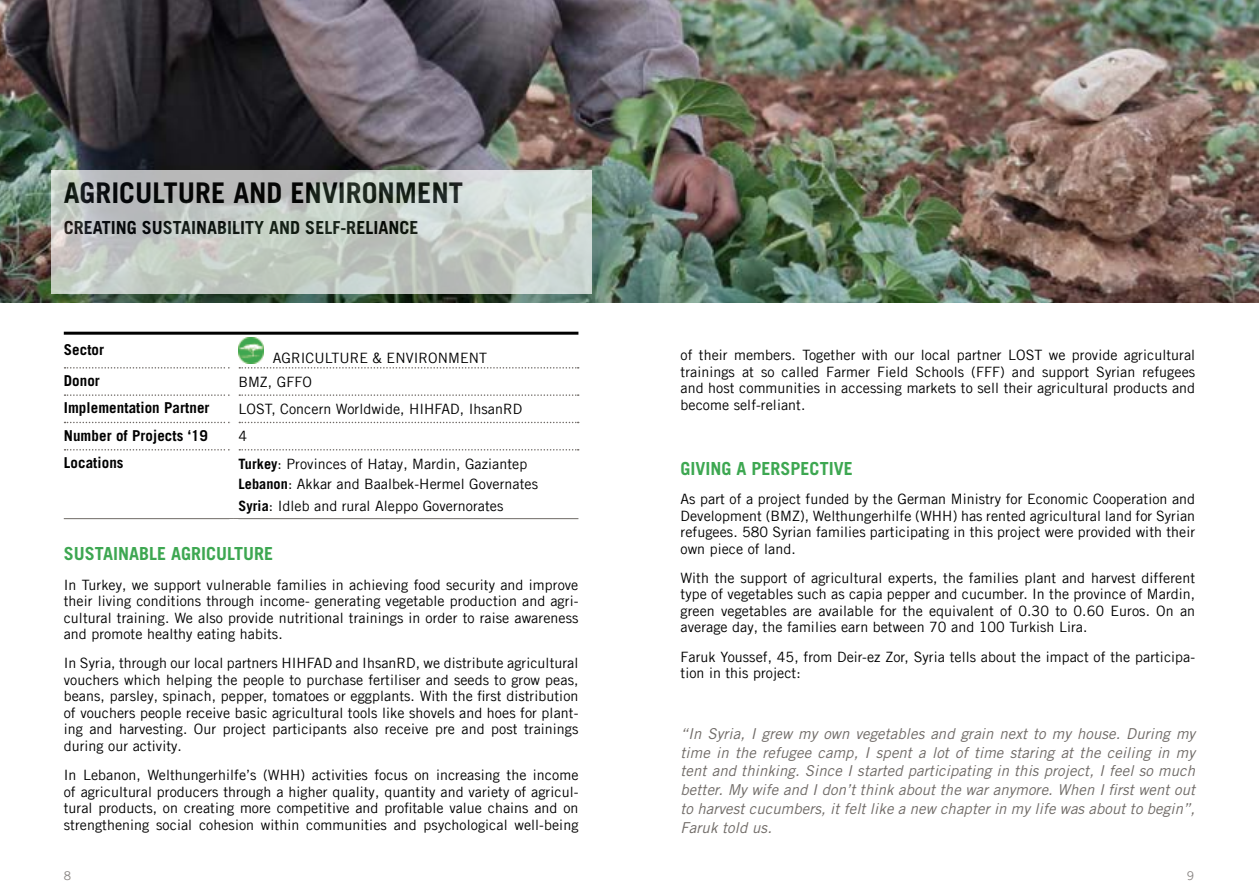
<style>
.page{position:relative;width:1259px;height:893px;background:#fff}
.page>*{position:absolute;margin:0;border:0;box-sizing:border-box;transform-origin:0 0}
.t1{font:700 28.5px "Trade Gothic LT Com";color:#000}
.t2{font:700 18px "Trade Gothic LT Com";color:#3da751}
.t3{font:700 18px "Trade Gothic LT Com";color:#000}
.t4{font:italic 15px/18.8px "Trade Gothic LT Com";letter-spacing:.005em;color:#6f6a66;text-align:justify}
.t5{font:700 15px "Trade Gothic LT Com";letter-spacing:.005em;color:#000}
.t6{font:14.25px/16.5px "Trade Gothic LT Com";letter-spacing:.005em;color:#000;text-align:justify}
.t7{font:12px "Trade Gothic LT Com";color:#888482}
.s1{font-weight:700}
</style>
<div class="page">
<svg style="left:64px;top:337px;width:514px;height:183px"></svg>
<svg style="left:239px;top:367px;width:340px;height:2px"></svg>
<svg style="left:239px;top:394px;width:340px;height:2px"></svg>
<svg style="left:239px;top:422px;width:340px;height:1px"></svg>
<svg style="left:239px;top:449px;width:340px;height:2px"></svg>
<svg style="left:65px;top:367px;width:164px;height:2px"></svg>
<svg style="left:65px;top:394px;width:164px;height:2px"></svg>
<svg style="left:65px;top:422px;width:164px;height:1px"></svg>
<svg style="left:65px;top:449px;width:164px;height:2px"></svg>
<div style="left:229px;top:334px;width:9px;height:34px;background:#fff"></div>
<div style="left:229px;top:368px;width:9px;height:27px;background:#fff"></div>
<div style="left:229px;top:395px;width:9px;height:27px;background:#fff"></div>
<div style="left:229px;top:422px;width:9px;height:28px;background:#fff"></div>
<div style="left:229px;top:450px;width:9px;height:68px;background:#fff"></div>
<hr style="left:64px;top:518px;width:170px;height:1px;background:#6f6a66">
<hr style="left:234px;top:518px;width:344px;height:1px;background:#6f6a66">
<img style="left:238px;top:338px;width:26px;height:25px">
<img style="left:0;top:0;width:1259px;height:303px">
<svg style="left:51px;top:170px;width:540px;height:123px;background:#c4cbc6"></svg>
<hr style="left:64px;top:332px;width:514px;height:3px;background:#000">
<h1 class="t1" style="left:64px;top:176px;width:401px">AGRICULTURE AND ENVIRONMENT</h1>
<p class="t3" style="left:64px;top:216px;width:356px">CREATING SUSTAINABILITY AND SELF-RELIANCE</p>
<p class="t5" style="left:64px;top:341px;width:42px">Sector</p>
<p class="t6" style="left:273px;top:350px;width:216px">AGRICULTURE &amp; ENVIRONMENT</p>
<p class="t5" style="left:64px;top:371px;width:38px">Donor</p>
<p class="t6" style="left:238px;top:373px;width:75px">BMZ, GFFO</p>
<p class="t5" style="left:64px;top:399px;width:147px">Implementation Partner</p>
<p class="t6" style="left:238px;top:400px;width:285px">LOST, Concern Worldwide, HIHFAD, IhsanRD</p>
<p class="t5" style="left:64px;top:426px;width:146px">Number of Projects ‘19</p>
<p class="t6" style="left:238px;top:428px;width:10px">4</p>
<p class="t5" style="left:64px;top:453px;width:61px">Locations</p>
<p class="t6" style="left:238px;top:453px;width:301px;line-height:21.1px;text-align:left"><span class="s1">Turkey</span>: Provinces of Hatay, Mardin, Gaziantep<br><span class="s1">Lebanon</span>: Akkar and Baalbek-Hermel Governates<br><span class="s1">Syria</span>: Idleb and rural Aleppo Governorates</p>
<p class="t2" style="left:64px;top:543px;width:211px">SUSTAINABLE AGRICULTURE</p>
<p class="t6" style="left:64px;top:576px;width:516px">In Turkey, we support vulnerable families in achieving food security and improve their living conditions through income- generating vegetable production and agri&shy;cultural training. We also provide nutritional trainings in order to raise awareness and promote healthy eating habits.</p>
<p class="t6" style="left:64px;top:655px;width:516px">In Syria, through our local partners HIHFAD and IhsanRD, we distribute agricultural vouchers which helping the people to purchase fertiliser and seeds to grow peas, beans, parsley, spinach, pepper, tomatoes or eggplants. With the first distribution of vouchers people receive basic agricultural tools like shovels and hoes for plant&shy;ing and harvesting. Our project participants also receive pre and post trainings during our activity.</p>
<p class="t6" style="left:64px;top:766px;width:516px">In Lebanon, Welthungerhilfe’s (WHH) activities focus on increasing the income of agricultural producers through a higher quality, quantity and variety of agricul&shy;tural products, on creating more competitive and profitable value chains and on strengthening social cohesion within communities and psychological well-being</p>
<p class="t6" style="left:680px;top:347px;width:516px">of their members. Together with our local partner LOST we provide agricultural trainings at so called Farmer Field Schools (FFF) and support Syrian refugees and host communities in accessing markets to sell their agricultural products and become self-reliant.</p>
<p class="t2" style="left:680px;top:457px;width:174px">GIVING A PERSPECTIVE</p>
<p class="t6" style="left:680px;top:490px;width:516px">As part of a project funded by the German Ministry for Economic Cooperation and Development (BMZ), Welthungerhilfe (WHH) has rented agricultural land for Syrian refugees. 580 Syrian families participating in this project were provided with their own piece of land.</p>
<p class="t6" style="left:680px;top:569px;width:516px">With the support of agricultural experts, the families plant and harvest different type of vegetables such as capia pepper and cucumber. In the province of Mardin, green vegetables are available for the equivalent of 0.30 to 0.60 Euros. On an average day, the families earn between 70 and 100 Turkish Lira.</p>
<p class="t6" style="left:680px;top:648px;width:516px">Faruk Youssef, 45, from Deir-ez Zor, Syria tells about the impact of the participa&shy;tion in this project:</p>
<p class="t4" style="left:680px;top:724px;width:516px">“In Syria, I grew my own vegetables and grain next to my house. During my time in the refugee camp, I spent a lot of time staring at the ceiling in my tent and thinking. Since I started participating in this project, I feel so much better. My wife and I don’t think about the war anymore. When I first went out to harvest cucumbers, it felt like a new chapter in my life was about to begin”, Faruk told us.</p>
<p class="t7" style="left:64px;top:868px;width:9px">8</p>
<p class="t7" style="left:1187px;top:868px;width:9px">9</p>
</div>
